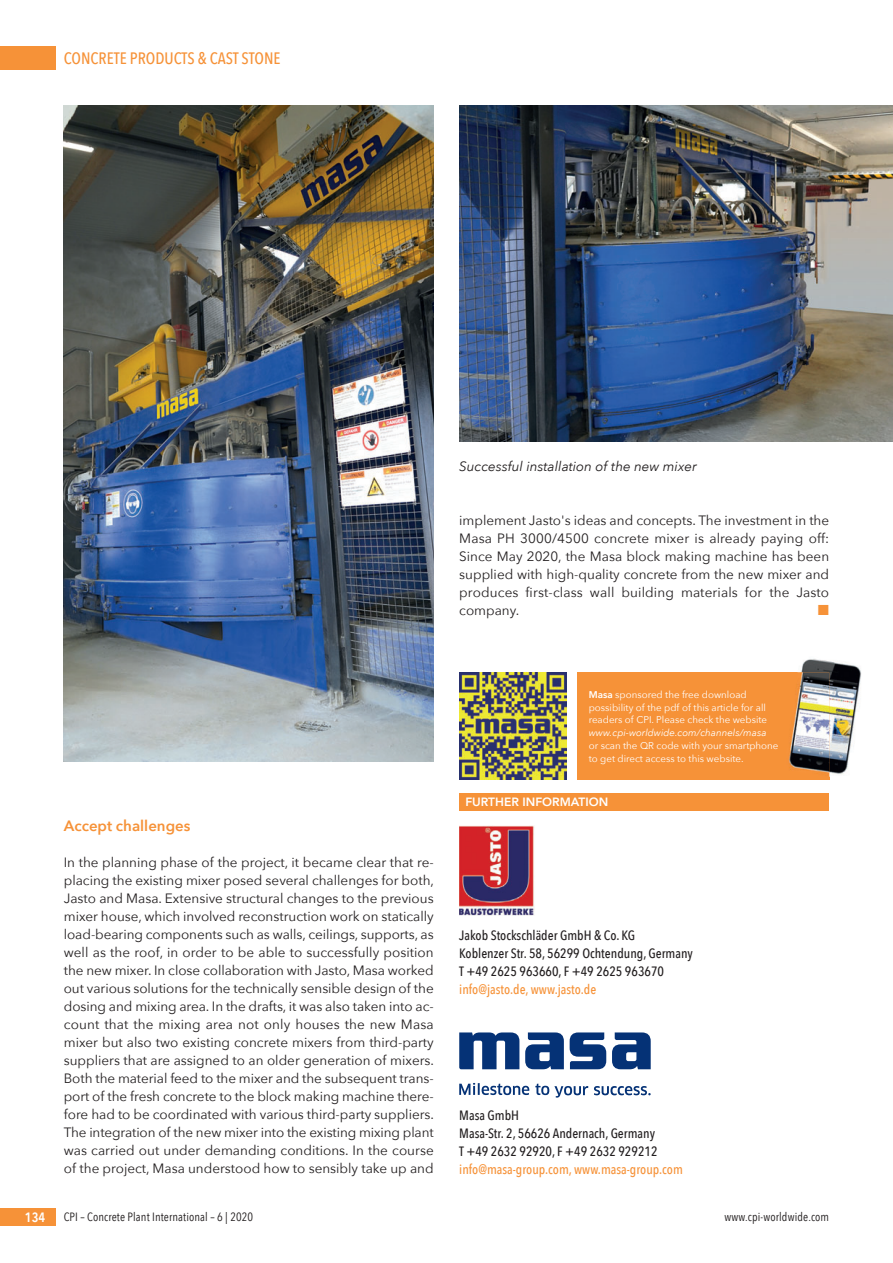
<style>
.page{position:relative;width:893px;height:1263px;background:#fff}
.page>*{position:absolute;margin:0;border:0;box-sizing:border-box;transform-origin:0 0}
.t1{font:500 16.5px "Avenir Next Condensed";color:#f69238}
.t2{font:600 15px "Avenir Next";color:#f69238}
.t3{font:13.5px/18px "Avenir Next";color:#231f20;text-align:justify}
.t4{font:500 13.5px/18px "Avenir Next Condensed";color:#231f20}
.t5{font:500 13.5px "Avenir Next Condensed";color:#f69238}
.t6{font:italic 13.5px "Avenir Next";color:#231f20}
.t7{font:600 13.5px "Avenir Next Condensed";color:#fff}
.t8{font:13.5px "European Pi Three";color:#f69238}
.t9{font:12px "Avenir Next Condensed";letter-spacing:.01em;color:#231f20}
.t10{font:800 12px "Avenir";color:#fff}
.t11{font:9.75px/12.8px "Avenir Next";color:#fff}
.t12{font:italic 9.75px "Avenir Next";color:#fff}
.s1{font-weight:600}
</style>
<div class="page">
<div style="left:0;top:47px;width:55px;height:23px;background:#f69238"></div>
<div style="left:0;top:1208px;width:55px;height:18px;background:#f69238"></div>
<div style="left:459px;top:793px;width:370px;height:17px;background:#f69238"></div>
<img style="left:459px;top:826px;width:76px;height:90px">
<svg style="left:459px;top:1083px;width:70px;height:12px"></svg>
<svg style="left:535px;top:1084px;width:53px;height:13px"></svg>
<svg style="left:594px;top:1086px;width:57px;height:9px"></svg>
<svg style="left:570px;top:1032px;width:36px;height:37px"></svg>
<svg style="left:612px;top:1032px;width:39px;height:37px"></svg>
<svg style="left:525px;top:1032px;width:39px;height:37px"></svg>
<svg style="left:459px;top:1032px;width:60px;height:37px"></svg>
<div style="left:577px;top:672px;width:252px;height:108px;background:#f69238"></div>
<img style="left:459px;top:673px;width:108px;height:107px">
<img style="left:801px;top:659px;width:60px;height:121px">
<img style="left:789px;top:672px;width:40px;height:105px">
<img style="left:64px;top:106px;width:370px;height:656px">
<img style="left:459px;top:106px;width:434px;height:336px">
<p class="t1" style="left:64px;top:47px;width:218px">CONCRETE PRODUCTS &amp; CAST STONE</p>
<p class="t6" style="left:459px;top:457px;width:239px">Successful installation of the new mixer</p>
<p class="t3" style="left:459px;top:511px;width:371px">implement Jasto's ideas and concepts. The investment in the Masa PH 3000/4500 concrete mixer is already paying off:<br>Since May 2020, the Masa block making machine has been supplied with high-quality concrete from the new mixer and produces first-class wall building materials for the Jasto company.</p>
<p class="t8" style="left:818px;top:602px;width:13px">-</p>
<p class="t2" style="left:64px;top:816px;width:128px">Accept challenges</p>
<p class="t3" style="left:64px;top:853px;width:372px">In the planning phase of the project, it became clear that re&shy;placing the existing mixer posed several challenges for both, Jasto and Masa. Extensive structural changes to the previous mixer house, which involved reconstruction work on statically load-bearing components such as walls, ceilings, supports, as well as the roof, in order to be able to successfully position the new mixer. In close collaboration with Jasto, Masa worked out various solutions for the technically sensible design of the dosing and mixing area. In the drafts, it was also taken into ac&shy;count that the mixing area not only houses the new Masa mixer but also two existing concrete mixers from third-party suppliers that are assigned to an older generation of mixers.<br>Both the material feed to the mixer and the subsequent trans&shy;port of the fresh concrete to the block making machine there&shy;fore had to be coordinated with various third-party suppliers.<br>The integration of the new mixer into the existing mixing plant was carried out under demanding conditions. In the course of the project, Masa understood how to sensibly take up and</p>
<p class="t11" style="left:589px;top:688px;width:180px"><span class="s1">Masa</span> sponsored the free download possibility of the pdf of this article for all readers of CPI. Please check the website</p>
<p class="t12" style="left:589px;top:726px;width:179px">www.cpi-worldwide.com/channels/masa</p>
<p class="t11" style="left:589px;top:739px;width:191px">or scan the QR code with your smartphone to get direct access to this website.</p>
<p class="t10" style="left:465px;top:794px;width:144px">FURTHER INFORMATION</p>
<p class="t4" style="left:459px;top:926px;width:235px">Jakob Stockschläder GmbH &amp; Co. KG<br>Koblenzer Str. 58, 56299 Ochtendung, Germany<br>T +49 2625 963660, F +49 2625 963670</p>
<p class="t5" style="left:459px;top:980px;width:139px">info@jasto.de, www.jasto.de</p>
<p class="t4" style="left:459px;top:1106px;width:200px">Masa GmbH<br>Masa-Str. 2, 56626 Andernach, Germany<br>T +49 2632 92920, F +49 2632 929212</p>
<p class="t5" style="left:459px;top:1160px;width:225px">info@masa-group.com, www.masa-group.com</p>
<p class="t7" style="left:25px;top:1208px;width:22px">134</p>
<p class="t9" style="left:64px;top:1209px;width:191px">CPI – Concrete Plant International – 6 | 2020</p>
<p class="t9" style="left:725px;top:1209px;width:106px">www.cpi-worldwide.com</p>
</div>
